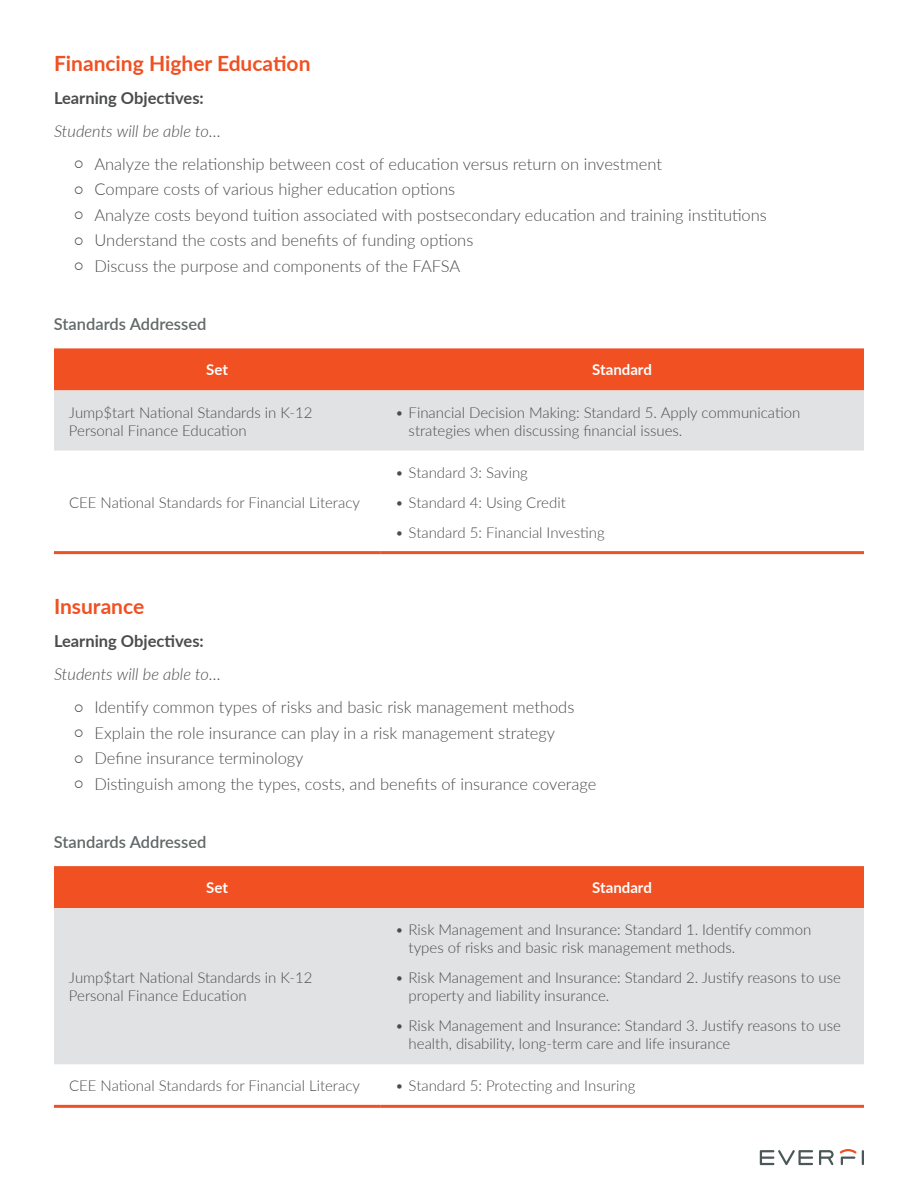
<style>
.page{position:relative;width:918px;height:1188px;background:#fff}
.page>*{position:absolute;margin:0;border:0;box-sizing:border-box;transform-origin:0 0}
.t1{font:700 21px "Lato";color:#f05022}
.t2{font:300 16.5px/25.5px "Lato";color:#4b4c4d}
.t3{font:italic 300 16.5px "Lato";color:#4b4c4d}
.t4{font:700 16.5px "Lato";color:#4b4c4d}
.t5{font:600 16.5px "Lato";color:#616868}
.t6{font:300 15px/18px "Lato";color:#4b4c4d}
.t7{font:700 15px "Lato";color:#fff}
</style>
<div class="page">
<svg style="left:760px;top:1149px;width:104px;height:16px"></svg>
<div style="left:54px;top:348px;width:810px;height:42px;background:#f05022"></div>
<div style="left:54px;top:390px;width:810px;height:61px;background:#e1e2e4"></div>
<hr style="left:54px;top:551px;width:326px;height:3px;background:#f05022">
<hr style="left:380px;top:551px;width:484px;height:3px;background:#f05022">
<div style="left:54px;top:866px;width:810px;height:42px;background:#f05022"></div>
<div style="left:54px;top:908px;width:810px;height:156px;background:#e1e2e4"></div>
<hr style="left:54px;top:1105px;width:326px;height:3px;background:#f05022">
<hr style="left:380px;top:1105px;width:484px;height:3px;background:#f05022">
<h1 class="t1" style="left:54px;top:48px;width:258px">Financing Higher Education</h1>
<p class="t4" style="left:54px;top:86px;width:151px">Learning Objectives:</p>
<p class="t3" style="left:54px;top:119px;width:168px">Students will be able to…</p>
<p class="t2" style="left:94px;top:151px;width:674px">Analyze the relationship between cost of education versus return on investment<br>Compare costs of various higher education options<br>Analyze costs beyond tuition associated with postsecondary education and training institutions Understand the costs and benefits of funding options<br>Discuss the purpose and components of the FAFSA</p>
<p class="t5" style="left:54px;top:312px;width:154px">Standards Addressed</p>
<p class="t7" style="left:206px;top:359px;width:23px">Set</p>
<p class="t7" style="left:592px;top:359px;width:61px">Standard</p>
<p class="t6" style="left:69px;top:403px;width:245px">Jump$tart National Standards in K-12<br>Personal Finance Education</p>
<p class="t6" style="left:409px;top:403px;width:393px;text-indent:-14px">• Financial Decision Making: Standard 5. Apply communication strategies when discussing financial issues.</p>
<p class="t6" style="left:69px;top:493px;width:292px">CEE National Standards for Financial Literacy</p>
<p class="t6" style="left:395px;top:463px;width:134px">• Standard 3: Saving</p>
<p class="t6" style="left:395px;top:493px;width:172px">• Standard 4: Using Credit</p>
<p class="t6" style="left:395px;top:523px;width:211px">• Standard 5: Financial Investing</p>
<h1 class="t1" style="left:54px;top:591px;width:92px">Insurance</h1>
<p class="t4" style="left:54px;top:629px;width:151px">Learning Objectives:</p>
<p class="t3" style="left:54px;top:663px;width:168px">Students will be able to…</p>
<p class="t2" style="left:94px;top:694px;width:504px">Identify common types of risks and basic risk management methods Explain the role insurance can play in a risk management strategy Define insurance terminology<br>Distinguish among the types, costs, and benefits of insurance coverage</p>
<p class="t5" style="left:54px;top:830px;width:154px">Standards Addressed</p>
<p class="t7" style="left:206px;top:877px;width:23px">Set</p>
<p class="t7" style="left:592px;top:877px;width:61px">Standard</p>
<p class="t6" style="left:69px;top:968px;width:245px">Jump$tart National Standards in K-12<br>Personal Finance Education</p>
<p class="t6" style="left:409px;top:920px;width:404px;text-indent:-14px">• Risk Management and Insurance: Standard 1. Identify common types of risks and basic risk management methods.</p>
<p class="t6" style="left:409px;top:968px;width:434px;text-indent:-14px">• Risk Management and Insurance: Standard 2. Justify reasons to use property and liability insurance.</p>
<p class="t6" style="left:409px;top:1016px;width:434px;text-indent:-14px">• Risk Management and Insurance: Standard 3. Justify reasons to use health, disability, long-term care and life insurance</p>
<p class="t6" style="left:69px;top:1076px;width:292px">CEE National Standards for Financial Literacy</p>
<p class="t6" style="left:395px;top:1076px;width:242px">• Standard 5: Protecting and Insuring</p>
</div>
